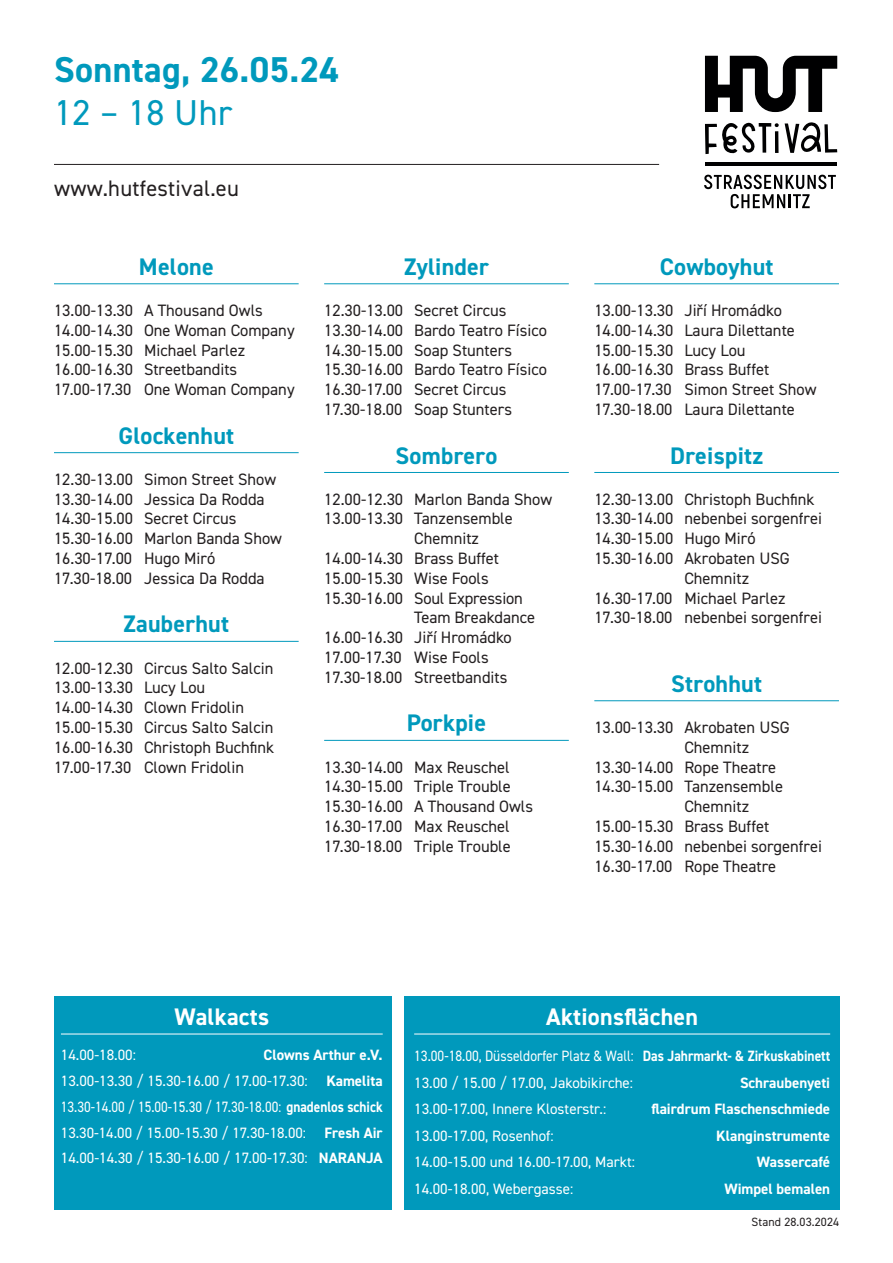
<style>
.page{position:relative;width:893px;height:1263px;background:#fff}
.page>*{position:absolute;margin:0;border:0;box-sizing:border-box;transform-origin:0 0}
.t1{font:700 36px "DIN2014";letter-spacing:.01em;color:#0099bc}
.t2{font:36px "DIN2014";letter-spacing:.01em;color:#0099bc}
.t3{font:700 24px "DIN2014";letter-spacing:.01em;color:#0099bc}
.t4{font:700 24px "DIN2014";letter-spacing:.01em;color:#fff}
.t5{font:22.5px "DIN2014";letter-spacing:.01em;color:#231f20}
.t6{font:16.5px/19.8px "DIN2014";color:#231f20}
.t7{font:15px/25.8px "DIN2014";color:#fff;text-align:justify}
.t8{font:15px/26.5px "DIN2014";color:#fff;scale:.9 1}
.t9{font:700 15px "DIN2014";color:#fff}
.t10{font:12px "DIN2014";letter-spacing:.01em;color:#231f20}
.s1{font-weight:700}
</style>
<div class="page">
<hr style="left:54px;top:164px;width:605px;height:1px;background:#231f20">
<svg style="left:704px;top:175px;width:132px;height:33px"></svg>
<svg style="left:705px;top:56px;width:132px;height:98px"></svg>
<hr style="left:705px;top:163px;width:132px;height:3px;background:#000001">
<div style="left:54px;top:996px;width:338px;height:214px;background:#0099bc"></div>
<div style="left:404px;top:996px;width:435px;height:214px;background:#0099bc"></div>
<hr style="left:61px;top:1034px;width:322px;height:1px;background:#fff">
<hr style="left:414px;top:1034px;width:416px;height:1px;background:#fff">
<hr style="left:54px;top:283px;width:245px;height:1px;background:#0099bc">
<hr style="left:54px;top:452px;width:245px;height:1px;background:#0099bc">
<hr style="left:54px;top:641px;width:245px;height:1px;background:#0099bc">
<hr style="left:324px;top:283px;width:245px;height:1px;background:#0099bc">
<hr style="left:324px;top:472px;width:245px;height:1px;background:#0099bc">
<hr style="left:324px;top:740px;width:245px;height:1px;background:#0099bc">
<hr style="left:594px;top:283px;width:245px;height:1px;background:#0099bc">
<hr style="left:594px;top:472px;width:245px;height:1px;background:#0099bc">
<hr style="left:594px;top:700px;width:245px;height:1px;background:#0099bc">
<h1 class="t1" style="left:54px;top:46px;width:287px">Sonntag, 26.05.24</h1>
<h1 class="t2" style="left:54px;top:90px;width:180px">12 – 18 Uhr</h1>
<h3 class="t5" style="left:54px;top:174px;width:186px">www.hutfestival.eu</h3>
<h2 class="t3" style="left:139px;top:251px;width:76px">Melone</h2>
<p class="t6" style="left:54px;top:300px;width:242px">13.00-13.30 A Thousand Owls<br>14.00-14.30 One Woman Company<br>15.00-15.30 Michael Parlez<br>16.00-16.30 Streetbandits<br>17.00-17.30 One Woman Company</p>
<h2 class="t3" style="left:118px;top:419px;width:117px">Glockenhut</h2>
<p class="t6" style="left:54px;top:469px;width:230px">12.30-13.00 Simon Street Show<br>13.30-14.00 Jessica Da Rodda<br>14.30-15.00 Secret Circus<br>15.30-16.00 Marlon Banda Show<br>16.30-17.00 Hugo Miró<br>17.30-18.00 Jessica Da Rodda</p>
<h2 class="t3" style="left:124px;top:608px;width:107px">Zauberhut</h2>
<p class="t6" style="left:54px;top:658px;width:222px">12.00-12.30 Circus Salto Salcin<br>13.00-13.30 Lucy Lou<br>14.00-14.30 Clown Fridolin<br>15.00-15.30 Circus Salto Salcin<br>16.00-16.30 Christoph Buchfink<br>17.00-17.30 Clown Fridolin</p>
<h2 class="t3" style="left:404px;top:251px;width:86px">Zylinder</h2>
<p class="t6" style="left:324px;top:300px;width:224px">12.30-13.00 Secret Circus<br>13.30-14.00 Bardo Teatro Físico<br>14.30-15.00 Soap Stunters<br>15.30-16.00 Bardo Teatro Físico<br>16.30-17.00 Secret Circus<br>17.30-18.00 Soap Stunters</p>
<h2 class="t3" style="left:396px;top:439px;width:103px">Sombrero</h2>
<p class="t6" style="left:324px;top:489px;width:230px">12.00-12.30 Marlon Banda Show</p>
<p class="t6" style="left:324px;top:509px;width:190px">13.00-13.30 Tanzensemble</p>
<p class="t6" style="left:414px;top:528px;width:66px">Chemnitz</p>
<p class="t6" style="left:324px;top:548px;width:176px">14.00-14.30 Brass Buffet</p>
<p class="t6" style="left:324px;top:568px;width:166px">15.00-15.30 Wise Fools</p>
<p class="t6" style="left:324px;top:588px;width:200px">15.30-16.00 Soul Expression</p>
<p class="t6" style="left:414px;top:608px;width:122px">Team Breakdance</p>
<p class="t6" style="left:324px;top:627px;width:189px">16.00-16.30 Jiří Hromádko</p>
<p class="t6" style="left:324px;top:647px;width:166px">17.00-17.30 Wise Fools</p>
<p class="t6" style="left:324px;top:667px;width:185px">17.30-18.00 Streetbandits</p>
<h2 class="t3" style="left:407px;top:707px;width:81px">Porkpie</h2>
<p class="t6" style="left:324px;top:757px;width:210px">13.30-14.00 Max Reuschel<br>14.30-15.00 Triple Trouble<br>15.30-16.00 A Thousand Owls<br>16.30-17.00 Max Reuschel<br>17.30-18.00 Triple Trouble</p>
<h2 class="t3" style="left:660px;top:251px;width:115px">Cowboyhut</h2>
<p class="t6" style="left:594px;top:300px;width:224px">13.00-13.30 Jiří Hromádko<br>14.00-14.30 Laura Dilettante<br>15.00-15.30 Lucy Lou<br>16.00-16.30 Brass Buffet<br>17.00-17.30 Simon Street Show<br>17.30-18.00 Laura Dilettante</p>
<h2 class="t3" style="left:670px;top:439px;width:94px">Dreispitz</h2>
<p class="t6" style="left:594px;top:489px;width:222px">12.30-13.00 Christoph Buchfink</p>
<p class="t6" style="left:594px;top:509px;width:229px">13.30-14.00 nebenbei sorgenfrei</p>
<p class="t6" style="left:594px;top:528px;width:163px">14.30-15.00 Hugo Miró</p>
<p class="t6" style="left:594px;top:548px;width:197px">15.30-16.00 Akrobaten USG</p>
<p class="t6" style="left:684px;top:568px;width:66px">Chemnitz</p>
<p class="t6" style="left:594px;top:588px;width:193px">16.30-17.00 Michael Parlez</p>
<p class="t6" style="left:594px;top:608px;width:229px">17.30-18.00 nebenbei sorgenfrei</p>
<h2 class="t3" style="left:671px;top:668px;width:92px">Strohhut</h2>
<p class="t6" style="left:594px;top:717px;width:197px">13.00-13.30 Akrobaten USG</p>
<p class="t6" style="left:684px;top:737px;width:66px">Chemnitz</p>
<p class="t6" style="left:594px;top:757px;width:183px">13.30-14.00 Rope Theatre</p>
<p class="t6" style="left:594px;top:776px;width:190px">14.30-15.00 Tanzensemble</p>
<p class="t6" style="left:684px;top:796px;width:66px">Chemnitz</p>
<p class="t6" style="left:594px;top:816px;width:176px">15.00-15.30 Brass Buffet</p>
<p class="t6" style="left:594px;top:836px;width:229px">15.30-16.00 nebenbei sorgenfrei</p>
<p class="t6" style="left:594px;top:856px;width:183px">16.30-17.00 Rope Theatre</p>
<h2 class="t4" style="left:174px;top:1001px;width:96px">Walkacts</h2>
<p class="t7" style="left:61px;top:1042px;width:323px;text-indent:203px"><span class="s1">Clowns Arthur e.V.<br></span>13.00-13.30 / 15.30-16.00 / 17.00-17.30: <span class="s1">Kamelita </span>13.30-14.00 / 15.00-15.30 / 17.30-18.00: <span class="s1">gnadenlos schick </span>13.30-14.00 / 15.00-15.30 / 17.30-18.00: <span class="s1">Fresh Air </span>14.00-14.30 / 15.30-16.00 / 17.00-17.30: <span class="s1">NARANJA</span></p>
<p class="t7" style="left:61px;top:1042px;width:77px">14.00-18.00:</p>
<h2 class="t4" style="left:546px;top:1001px;width:153px">Aktionsflächen</h2>
<p class="t8" style="left:414px;top:1042px;width:464px">13.00-18.00, Düsseldorfer Platz &amp; Wall: <span class="s1">Das Jahrmarkt- &amp; Zirkuskabinett<br></span>13.00 / 15.00 / 17.00, Jakobikirche:</p>
<p class="t9" style="left:740px;top:1072px;width:92px">Schraubenyeti</p>
<p class="t7" style="left:414px;top:1096px;width:194px">13.00-17.00, Innere Klosterstr.:</p>
<p class="t9" style="left:651px;top:1099px;width:180px">flairdrum Flaschenschmiede</p>
<p class="t7" style="left:414px;top:1122px;width:141px">13.00-17.00, Rosenhof:</p>
<p class="t9" style="left:716px;top:1125px;width:115px">Klanginstrumente</p>
<p class="t7" style="left:414px;top:1149px;width:222px">14.00-15.00 und 16.00-17.00, Markt:</p>
<p class="t9" style="left:757px;top:1152px;width:75px">Wassercafé</p>
<p class="t7" style="left:414px;top:1175px;width:161px">14.00-18.00, Webergasse:</p>
<p class="t9" style="left:724px;top:1178px;width:107px">Wimpel bemalen</p>
<p class="t10" style="left:752px;top:1214px;width:89px">Stand 28.03.2024</p>
</div>
